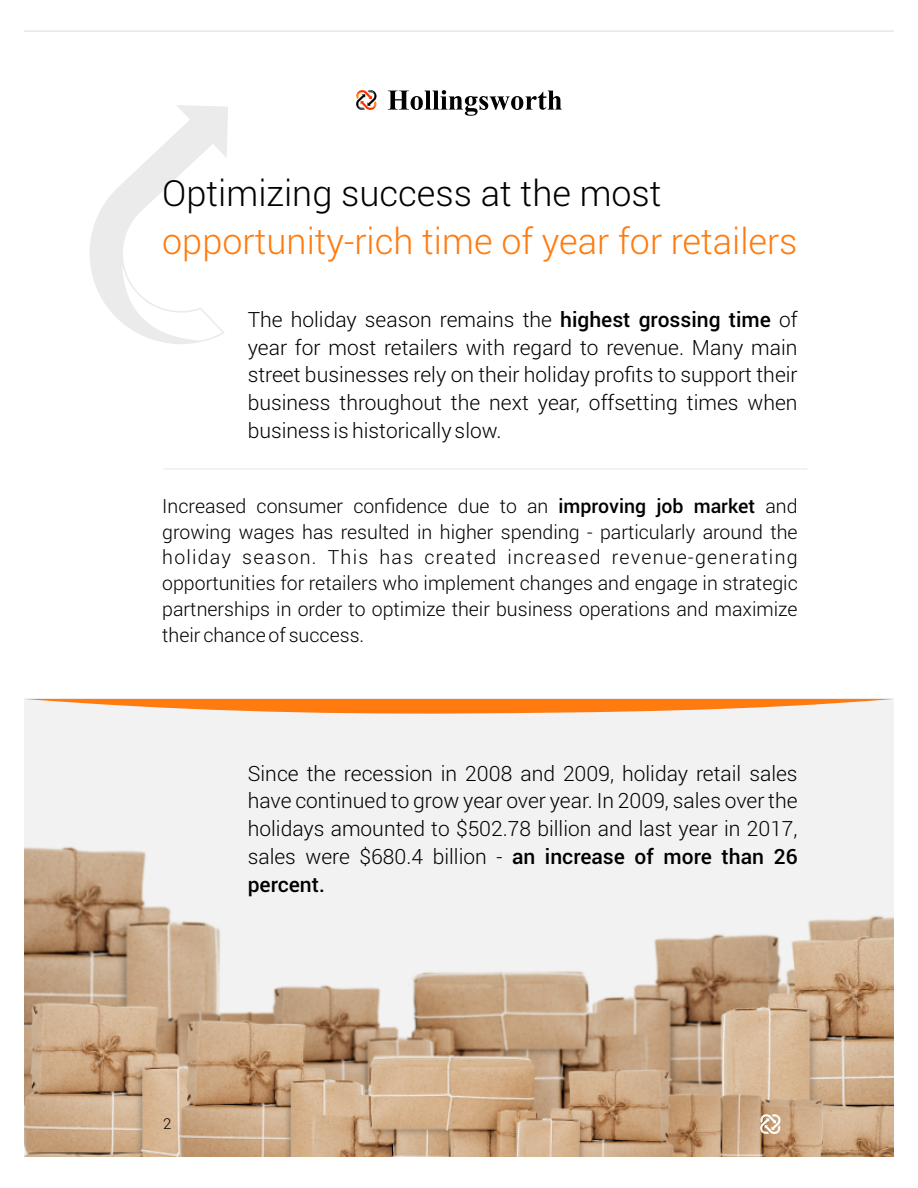
<style>
.page{position:relative;width:918px;height:1188px;background:#fff}
.page>*{position:absolute;margin:0;border:0;box-sizing:border-box;transform-origin:0 0}
.t1{font:300 36px "Roboto";color:#ff7b0f}
.t2{font:300 36px "Roboto";color:#000}
.t3{font:300 21px/27.8px "Roboto";color:#000;text-align:justify}
.t4{font:300 19.5px/25.7px "Roboto";color:#000;text-align:justify}
.t5{font:300 15px "Roboto";color:#000}
.s1{font-weight:500}
</style>
<div class="page">
<img style="left:24px;top:714px;width:870px;height:443px">
<svg style="left:90px;top:105px;width:138px;height:239px"></svg>
<svg style="left:356px;top:90px;width:21px;height:20px"></svg>
<svg style="left:388px;top:90px;width:174px;height:26px"></svg>
<hr style="left:24px;top:30px;width:870px;height:2px;background:#e6e6e6">
<svg style="left:24px;top:699px;width:870px;height:15px"></svg>
<hr style="left:163px;top:469px;width:644px;height:1px;background:#e6e6e6">
<svg style="left:760px;top:1114px;width:21px;height:21px"></svg>
<h1 class="t2" style="left:162px;top:169px;width:501px">Optimizing success at the most</h1>
<h1 class="t1" style="left:162px;top:216px;width:637px">opportunity-rich time of year for retailers</h1>
<p class="t3" style="left:248px;top:305px;width:551px">The holiday season remains the <span class="s1">highest grossing time</span> of year for most retailers with regard to revenue. Many main street businesses rely on their holiday profits to support their business throughout the next year, offsetting times when business is historically slow.</p>
<p class="t4" style="left:162px;top:493px;width:637px">Increased consumer confidence due to an <span class="s1">improving job market</span> and growing wages has resulted in higher spending - particularly around the holiday season. This has created increased revenue-generating opportunities for retailers who implement changes and engage in strategic partnerships in order to optimize their business operations and maximize their chance of success.</p>
<p class="t3" style="left:248px;top:759px;width:551px">Since the recession in 2008 and 2009, holiday retail sales have continued to grow year over year. In 2009, sales over the holidays amounted to $502.78 billion and last year in 2017, sales were $680.4 billion - <span class="s1">an increase of more than 26 percent.</span></p>
<p class="t5" style="left:163px;top:1114px;width:10px">2</p>
</div>
